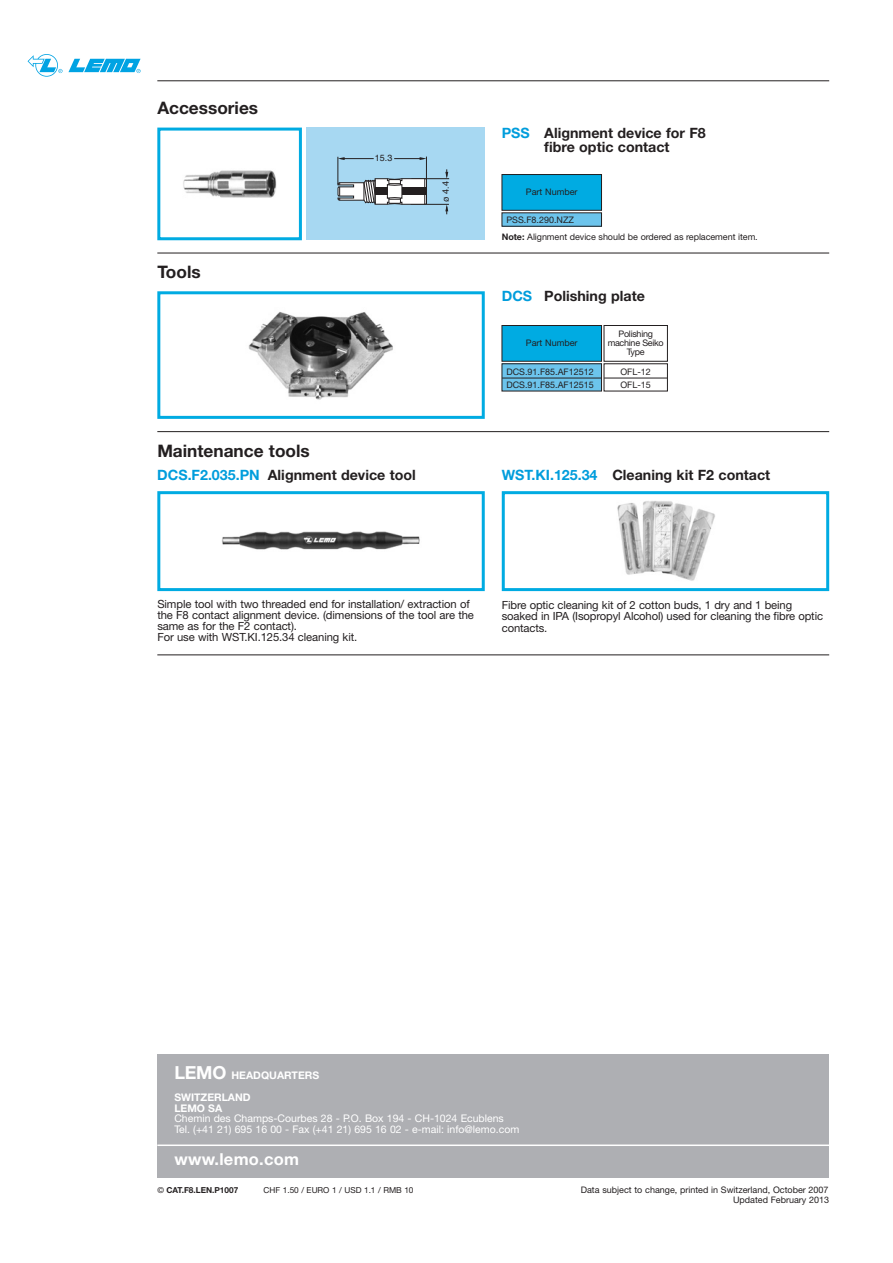
<style>
.page{position:relative;width:893px;height:1263px;background:#fff}
.page>*{position:absolute;margin:0;border:0;box-sizing:border-box;transform-origin:0 0}
.t1{font:700 17.25px "Helvetica Neue";color:#231f20}
.t2{font:700 16.5px "Helvetica Neue";letter-spacing:.015em;color:#fff}
.t3{font:700 14.25px/14.2px "Helvetica Neue";color:#231f20;text-align:center}
.t4{font:11.25px/11.2px "Helvetica Neue";letter-spacing:-.01em;color:#231f20}
.t5{font:10.5px/10.5px "Helvetica Neue";color:#fff}
.t6{font:700 10.5px/22.5px "Helvetica Neue";color:#fff}
.t7{font:9px/13.5px "Helvetica Neue";color:#231f20}
.t8{font:9px/9px "Helvetica Neue";letter-spacing:-.03em;color:#231f20;text-align:center}
.t9{font:9px "Helvetica";color:#231f20}
.t10{font:8.25px "Helvetica Neue";color:#231f20}
.t11{font:700 8.25px "Helvetica Neue";color:#231f20}
.s1{color:#009ddc}
.s2{font-weight:700}
.s3{font-size:18px}
.s4{font-weight:400}
</style>
<div class="page">
<svg style="left:28px;top:54px;width:113px;height:23px"></svg>
<div style="left:157px;top:1054px;width:672px;height:124px;background:#aeafb3"></div>
<hr style="left:157px;top:1144px;width:672px;height:2px;background:#fff">
<hr style="left:157px;top:81px;width:672px;height:1px;background:#231f20">
<img style="left:183px;top:170px;width:93px;height:28px">
<div style="left:157px;top:128px;width:145px;height:112px;border:3px solid #00abe2"></div>
<div style="left:306px;top:128px;width:179px;height:112px;background:#a7d8f2"></div>
<hr style="left:411px;top:178px;width:38px;height:1px;background:#231f20">
<hr style="left:411px;top:204px;width:38px;height:1px;background:#231f20">
<svg style="left:445px;top:169px;width:3px;height:10px"></svg>
<svg style="left:445px;top:204px;width:3px;height:10px"></svg>
<svg style="left:337px;top:157px;width:90px;height:48px"></svg>
<div style="left:375px;top:188px;width:12px;height:7px;background:#231f20"></div>
<div style="left:402px;top:188px;width:24px;height:7px;background:#231f20"></div>
<div style="left:502px;top:175px;width:99px;height:35px;background:#00abe2"></div>
<div style="left:502px;top:174px;width:100px;height:36px;border:1px solid #231f20"></div>
<div style="left:502px;top:213px;width:99px;height:13px;background:#6cc4ec"></div>
<hr style="left:157px;top:253px;width:672px;height:1px;background:#231f20">
<img style="left:248px;top:312px;width:145px;height:88px">
<div style="left:157px;top:291px;width:328px;height:128px;border:3px solid #00abe2"></div>
<div style="left:502px;top:325px;width:99px;height:36px;background:#00abe2"></div>
<div style="left:502px;top:325px;width:100px;height:36px;border:1px solid #231f20"></div>
<div style="left:604px;top:325px;width:64px;height:36px;border:1px solid #231f20"></div>
<div style="left:502px;top:364px;width:99px;height:27px;background:#6cc4ec"></div>
<hr style="left:502px;top:378px;width:99px;height:1px;background:#231f20">
<hr style="left:604px;top:378px;width:63px;height:1px;background:#231f20">
<hr style="left:157px;top:431px;width:672px;height:1px;background:#231f20">
<img style="left:617px;top:501px;width:98px;height:80px">
<div style="left:502px;top:491px;width:327px;height:100px;border:3px solid #00abe2"></div>
<img style="left:222px;top:531px;width:198px;height:19px">
<div style="left:157px;top:491px;width:328px;height:100px;border:3px solid #00abe2"></div>
<hr style="left:157px;top:655px;width:672px;height:1px;background:#231f20">
<h1 class="t1" style="left:157px;top:102px;width:102px">Accessories</h1>
<h1 class="t1" style="left:157px;top:265px;width:45px">Tools</h1>
<p class="t9" style="left:375px;top:153px;width:19px">15.3</p>
<p class="t9" style="left:441px;top:202px;width:22px;rotate:-90deg">ø 4.4</p>
<h1 class="t1" style="left:157px;top:444px;width:154px">Maintenance tools</h1>
<p class="t3" style="left:157px;top:469px;width:260px"><span class="s1">DCS.F2.035.PN</span> Alignment device tool</p>
<p class="t3" style="left:502px;top:127px;width:206px"><span class="s1">PSS</span> Alignment device for F8 fibre optic contact</p>
<p class="t7" style="left:526px;top:186px;width:53px">Part Number</p>
<p class="t7" style="left:506px;top:214px;width:69px">PSS.F8.290.NZZ</p>
<p class="t7" style="left:502px;top:231px;width:258px"><span class="s2">Note:</span> Alignment device should be ordered as replacement item.</p>
<p class="t3" style="left:502px;top:290px;width:145px"><span class="s1">DCS</span> Polishing plate</p>
<p class="t7" style="left:526px;top:337px;width:53px">Part Number</p>
<p class="t8" style="left:608px;top:330px;width:58px">Polishing machine Seiko<br>Type</p>
<p class="t7" style="left:506px;top:365px;width:89px">DCS.91.F85.AF12512<br>DCS.91.F85.AF12515</p>
<p class="t7" style="left:620px;top:365px;width:32px">OFL-12<br>OFL-15</p>
<p class="t3" style="left:502px;top:469px;width:270px"><span class="s1">WST.KI.125.34</span> Cleaning kit F2 contact</p>
<p class="t4" style="left:157px;top:599px;width:318px">Simple tool with two threaded end for installation/ extraction of the F8 contact alignment device. (dimensions of the tool are the same as for the F2 contact).<br>For use with WST.KI.125.34 cleaning kit.</p>
<p class="t4" style="left:502px;top:600px;width:323px">Fibre optic cleaning kit of 2 cotton buds, 1 dry and 1 being soaked in IPA (Isopropyl Alcohol) used for cleaning the fibre optic contacts.</p>
<p class="t6" style="left:174px;top:1064px;width:146px"><span class="s3">LEMO</span> HEADQUARTERS<br>SWITZERLAND</p>
<p class="t6" style="left:174px;top:1097px;width:49px">LEMO SA</p>
<p class="t5" style="left:174px;top:1114px;width:347px">Chemin des Champs-Courbes 28 - P.O. Box 194 - CH-1024 Ecublens<br>Tel. (+41 21) 695 16 00 - Fax (+41 21) 695 16 02 - e-mail: info@lemo.com</p>
<h2 class="t2" style="left:174px;top:1153px;width:126px">www.lemo.com</h2>
<p class="t11" style="left:157px;top:1187px;width:82px"><span class="s4">©</span> CAT.F8.LEN.P1007</p>
<p class="t10" style="left:264px;top:1187px;width:151px">CHF 1.50 / EURO 1 / USD 1.1 / RMB 10</p>
<p class="t7" style="left:581px;top:1185px;width:250px;line-height:10.5px;text-align:right">Data subject to change, printed in Switzerland, October 2007<br>Updated February 2013</p>
</div>
